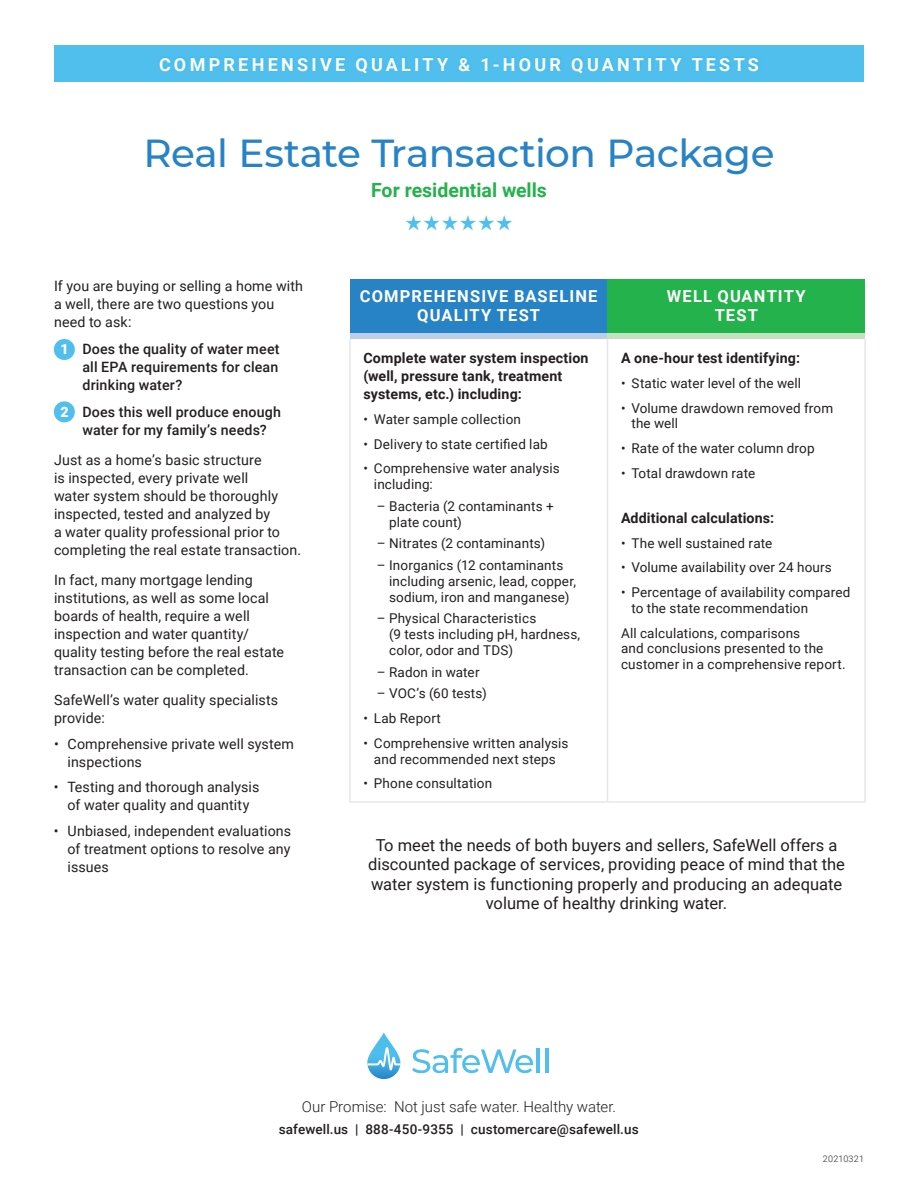
<style>
.page{position:relative;width:918px;height:1188px;background:#fff}
.page>*{position:absolute;margin:0;border:0;box-sizing:border-box;transform-origin:0 0}
.t1{font:500 39px "Montserrat";letter-spacing:-.015em;color:#2783c5}
.t2{font:21px "Zapf Dingbats ITC";color:#50bfed}
.t3{font:700 19.5px "Roboto";letter-spacing:-.005em;color:#23b24b}
.t4{font:700 18px "Roboto";letter-spacing:.18em;color:#fff}
.t5{font:16.5px/19.5px "Roboto";color:#231f20;text-align:center}
.t6{font:700 16.5px/19.5px "Roboto";letter-spacing:.07em;color:#fff;text-align:center}
.t7{font:300 15px "Roboto";color:#231f20}
.t8{font:14.25px/18px "Roboto";letter-spacing:.01em;color:#231f20}
.t9{font:700 14.25px/18px "Roboto";letter-spacing:.01em;color:#231f20}
.t10{font:500 14.25px/18px "Roboto";letter-spacing:.01em;color:#231f20;text-align:justify}
.t11{font:13.5px/15.8px "Roboto";letter-spacing:.01em;color:#231f20}
.t12{font:500 13.5px "Roboto";letter-spacing:.01em;color:#231f20}
.t13{font:300 9px "Roboto";letter-spacing:.025em;color:#231f20}
.s1{font-weight:900;color:#fff}
</style>
<div class="page">
<svg style="left:367px;top:1032px;width:33px;height:47px"></svg>
<svg style="left:367px;top:1046px;width:33px;height:25px"></svg>
<svg style="left:412px;top:1048px;width:121px;height:25px"></svg>
<hr style="left:537px;top:1048px;width:3px;height:25px;background:#50bfed">
<hr style="left:546px;top:1048px;width:3px;height:25px;background:#50bfed">
<div style="left:54px;top:45px;width:810px;height:36px;background:#50bfed"></div>
<div style="left:157px;top:55px;width:604px;height:20px;background:#00aeef;opacity:.35"></div>
<div style="left:54px;top:339px;width:21px;height:21px;background:#50bfed;border-radius:50%"></div>
<div style="left:54px;top:401px;width:21px;height:21px;background:#50bfed;border-radius:50%"></div>
<div style="left:350px;top:279px;width:258px;height:54px;background:#2783c5"></div>
<div style="left:608px;top:279px;width:257px;height:54px;background:#23b24b"></div>
<div style="left:350px;top:333px;width:258px;height:6px;background:#bccee9"></div>
<div style="left:608px;top:333px;width:257px;height:6px;background:#c3e2c0"></div>
<hr style="left:607px;top:339px;width:1px;height:462px;background:#e6e7e9">
<hr style="left:864px;top:339px;width:2px;height:462px;background:#e6e7e9">
<hr style="left:349px;top:339px;width:2px;height:462px;background:#e6e7e9">
<hr style="left:349px;top:801px;width:259px;height:2px;background:#e6e7e9">
<hr style="left:608px;top:801px;width:258px;height:2px;background:#e6e7e9">
<h3 class="t4" style="left:159px;top:51px;width:602px">comprehensive quality &amp; 1-hour quantity tests</h3>
<h1 class="t1" style="left:143px;top:126px;width:633px">Real Estate Transaction Package</h1>
<h3 class="t3" style="left:371px;top:176px;width:177px">For residential wells</h3>
<h2 class="t2" style="left:405px;top:213px;width:109px">★★★★★★</h2>
<p class="t8" style="left:54px;top:277px;width:251px">If you are buying or selling a home with a well, there are two questions you need to ask:</p>
<p class="t10" style="left:82px;top:340px;width:199px;text-indent:-22px"><span class="s1">1</span> Does the quality of water meet all EPA requirements for clean drinking water?</p>
<p class="t10" style="left:60px;top:403px;width:222px;text-align:center"><span class="s1">2</span> Does this well produce enough water for my family’s needs?</p>
<p class="t8" style="left:54px;top:451px;width:249px">Just as a home’s basic structure<br>is inspected, every private well<br>water system should be thoroughly inspected, tested and analyzed by<br>a water quality professional prior to completing the real estate transaction.</p>
<p class="t8" style="left:54px;top:571px;width:232px">In fact, many mortgage lending institutions, as well as some local boards of health, require a well inspection and water quantity/ quality testing before the real estate transaction can be completed.</p>
<p class="t8" style="left:54px;top:691px;width:226px">SafeWell’s water quality specialists provide:</p>
<p class="t8" style="left:67px;top:734px;width:228px;text-indent:-13px">• Comprehensive private well system inspections</p>
<p class="t8" style="left:54px;top:778px;width:207px;text-align:center">• Testing and thorough analysis of water quality and quantity</p>
<p class="t8" style="left:67px;top:821px;width:225px;text-align:justify;text-indent:-13px">• Unbiased, independent evaluations of treatment options to resolve any issues</p>
<p class="t6" style="left:360px;top:286px;width:239px">Comprehensive Baseline<br>Quality Test</p>
<p class="t6" style="left:667px;top:286px;width:140px">well quantity<br>Test</p>
<p class="t9" style="left:363px;top:349px;width:227px">Complete water system inspection (well, pressure tank, treatment systems, etc.) including:</p>
<p class="t11" style="left:363px;top:411px;width:159px">• Water sample collection</p>
<p class="t11" style="left:363px;top:436px;width:186px">• Delivery to state certified lab</p>
<p class="t11" style="left:374px;top:460px;width:187px;text-indent:-11px">• Comprehensive water analysis including:</p>
<p class="t11" style="left:389px;top:498px;width:166px;text-indent:-12px">– Bacteria (2 contaminants + plate count)</p>
<p class="t11" style="left:377px;top:535px;width:170px">– Nitrates (2 contaminants)</p>
<p class="t11" style="left:389px;top:557px;width:189px;text-indent:-12px">– Inorganics (12 contaminants including arsenic, lead, copper, sodium, iron and manganese)</p>
<p class="t11" style="left:389px;top:610px;width:193px;text-indent:-12px">– Physical Characteristics<br>(9 tests including pH, hardness, color, odor and TDS)</p>
<p class="t11" style="left:377px;top:664px;width:104px">– Radon in water</p>
<p class="t11" style="left:377px;top:685px;width:111px">– VOC’s (60 tests)</p>
<p class="t11" style="left:363px;top:710px;width:79px">• Lab Report</p>
<p class="t11" style="left:363px;top:735px;width:207px;text-align:center">• Comprehensive written analysis and recommended next steps</p>
<p class="t11" style="left:363px;top:775px;width:130px">• Phone consultation</p>
<p class="t9" style="left:621px;top:349px;width:181px">A one-hour test identifying:</p>
<p class="t11" style="left:621px;top:375px;width:182px">• Static water level of the well</p>
<p class="t11" style="left:632px;top:400px;width:203px;text-indent:-11px">• Volume drawdown removed from the well</p>
<p class="t11" style="left:621px;top:440px;width:195px">• Rate of the water column drop</p>
<p class="t11" style="left:621px;top:465px;width:136px">• Total drawdown rate</p>
<p class="t9" style="left:621px;top:508px;width:155px">Additional calculations:</p>
<p class="t11" style="left:621px;top:535px;width:153px">• The well sustained rate</p>
<p class="t11" style="left:621px;top:559px;width:212px">• Volume availability over 24 hours</p>
<p class="t11" style="left:632px;top:584px;width:220px;text-indent:-11px">• Percentage of availability compared to the state recommendation</p>
<p class="t11" style="left:621px;top:625px;width:226px">All calculations, comparisons<br>and conclusions presented to the customer in a comprehensive report.</p>
<p class="t5" style="left:368px;top:834px;width:478px">To meet the needs of both buyers and sellers, SafeWell offers a discounted package of services, providing peace of mind that the water system is functioning properly and producing an adequate volume of healthy drinking water.</p>
<p class="t7" style="left:302px;top:1096px;width:316px">Our Promise: Not just safe water. Healthy water.</p>
<p class="t12" style="left:279px;top:1120px;width:361px">safewell.us | 888-450-9355 | customercare@safewell.us</p>
<p class="t13" style="left:823px;top:1152px;width:43px">20210321</p>
</div>
